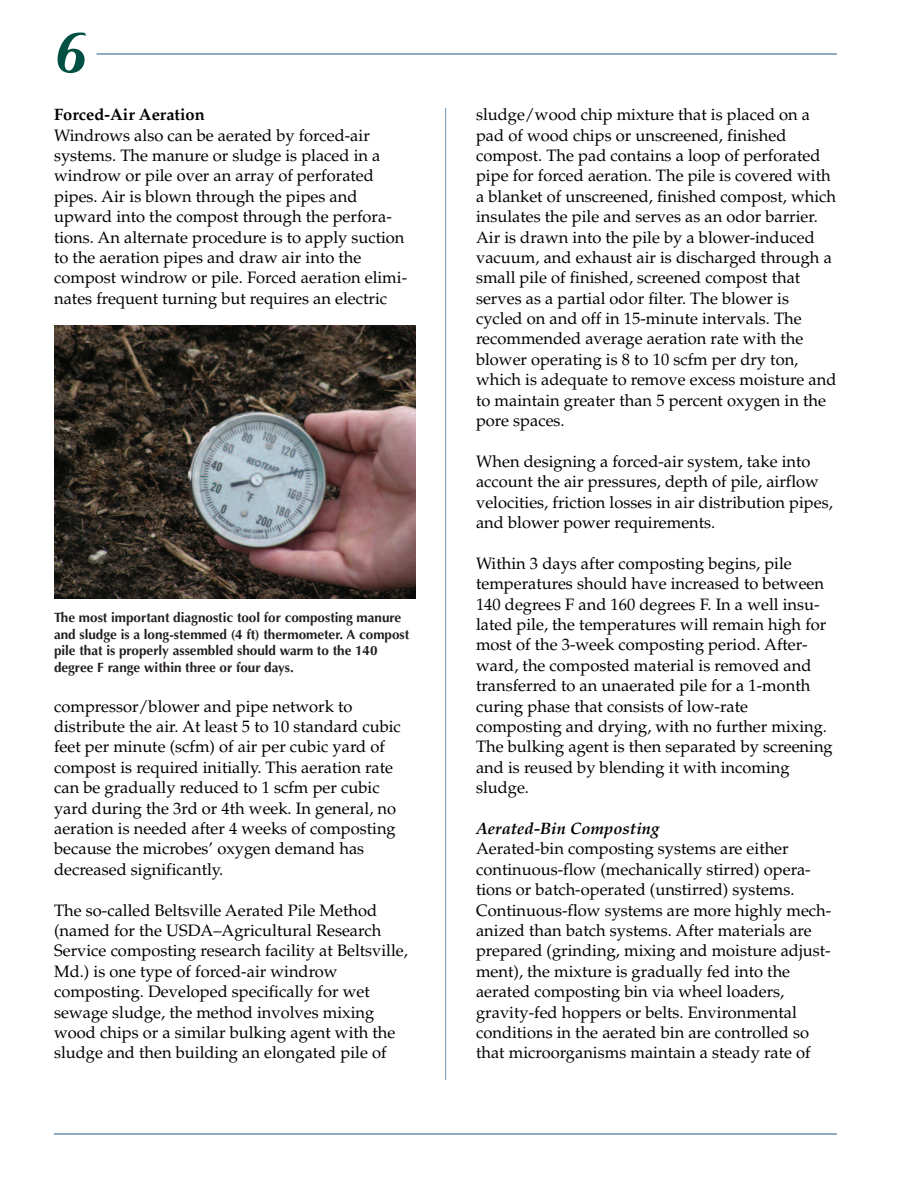
<style>
.page{position:relative;width:918px;height:1188px;background:#fff}
.page>*{position:absolute;margin:0;border:0;box-sizing:border-box;transform-origin:0 0}
.t1{font:italic 700 60px "Optima";color:#005143}
.t2{font:16.5px/20.4px "Palatino LT Std";color:#000}
.t3{font:italic 700 16.5px "Palatino LT Std";color:#000}
.t4{font:700 16.5px "Palatino LT Std";color:#000}
.t5{font:700 13.5px/16.5px "Optima";color:#231f20}
</style>
<div class="page">
<hr style="left:97px;top:53px;width:740px;height:2px;background:#6c8fac">
<hr style="left:54px;top:1133px;width:783px;height:2px;background:#6c8fac">
<hr style="left:445px;top:108px;width:1px;height:972px;background:#6c8fac">
<img style="left:54px;top:325px;width:361px;height:273px">
<h1 class="t1" style="left:54px;top:27px;width:35px">6</h1>
<p class="t4" style="left:54px;top:108px;width:152px">Forced-Air Aeration</p>
<p class="t2" style="left:54px;top:127px;width:355px">Windrows also can be aerated by forced-air systems. The manure or sludge is placed in a windrow or pile over an array of perforated pipes. Air is blown through the pipes and upward into the compost through the perfora&shy;tions. An alternate procedure is to apply suction to the aeration pipes and draw air into the compost windrow or pile. Forced aeration elimi&shy;nates frequent turning but requires an electric</p>
<p class="t5" style="left:54px;top:611px;width:357px">The most important diagnostic tool for composting manure and sludge is a long-stemmed (4 ft) thermometer. A compost pile that is properly assembled should warm to the 140 degree F range within three or four days.</p>
<p class="t2" style="left:54px;top:698px;width:348px">compressor/blower and pipe network to distribute the air. At least 5 to 10 standard cubic feet per minute (scfm) of air per cubic yard of compost is required initially. This aeration rate can be gradually reduced to 1 scfm per cubic yard during the 3rd or 4th week. In general, no aeration is needed after 4 weeks of composting because the microbes’ oxygen demand has decreased significantly.</p>
<p class="t2" style="left:54px;top:902px;width:355px">The so-called Beltsville Aerated Pile Method (named for the USDA–Agricultural Research Service composting research facility at Beltsville, Md.) is one type of forced-air windrow composting. Developed specifically for wet sewage sludge, the method involves mixing wood chips or a similar bulking agent with the sludge and then building an elongated pile of</p>
<p class="t2" style="left:476px;top:106px;width:362px">sludge/wood chip mixture that is placed on a pad of wood chips or unscreened, finished compost. The pad contains a loop of perforated pipe for forced aeration. The pile is covered with a blanket of unscreened, finished compost, which insulates the pile and serves as an odor barrier.<br>Air is drawn into the pile by a blower-induced vacuum, and exhaust air is discharged through a small pile of finished, screened compost that serves as a partial odor filter. The blower is cycled on and off in 15-minute intervals. The recommended average aeration rate with the blower operating is 8 to 10 scfm per dry ton, which is adequate to remove excess moisture and to maintain greater than 5 percent oxygen in the pore spaces.</p>
<p class="t2" style="left:476px;top:453px;width:358px">When designing a forced-air system, take into account the air pressures, depth of pile, airflow velocities, friction losses in air distribution pipes, and blower power requirements.</p>
<p class="t2" style="left:476px;top:555px;width:358px">Within 3 days after composting begins, pile temperatures should have increased to between 140 degrees F and 160 degrees F. In a well insu&shy;lated pile, the temperatures will remain high for most of the 3-week composting period. After&shy;ward, the composted material is removed and transferred to an unaerated pile for a 1-month curing phase that consists of low-rate composting and drying, with no further mixing.<br>The bulking agent is then separated by screening and is reused by blending it with incoming sludge.</p>
<p class="t3" style="left:476px;top:822px;width:185px">Aerated-Bin Composting</p>
<p class="t2" style="left:476px;top:840px;width:357px">Aerated-bin composting systems are either continuous-flow (mechanically stirred) opera&shy;tions or batch-operated (unstirred) systems.<br>Continuous-flow systems are more highly mech&shy;anized than batch systems. After materials are prepared (grinding, mixing and moisture adjust&shy;ment), the mixture is gradually fed into the aerated composting bin via wheel loaders, gravity-fed hoppers or belts. Environmental conditions in the aerated bin are controlled so that microorganisms maintain a steady rate of</p>
</div>
